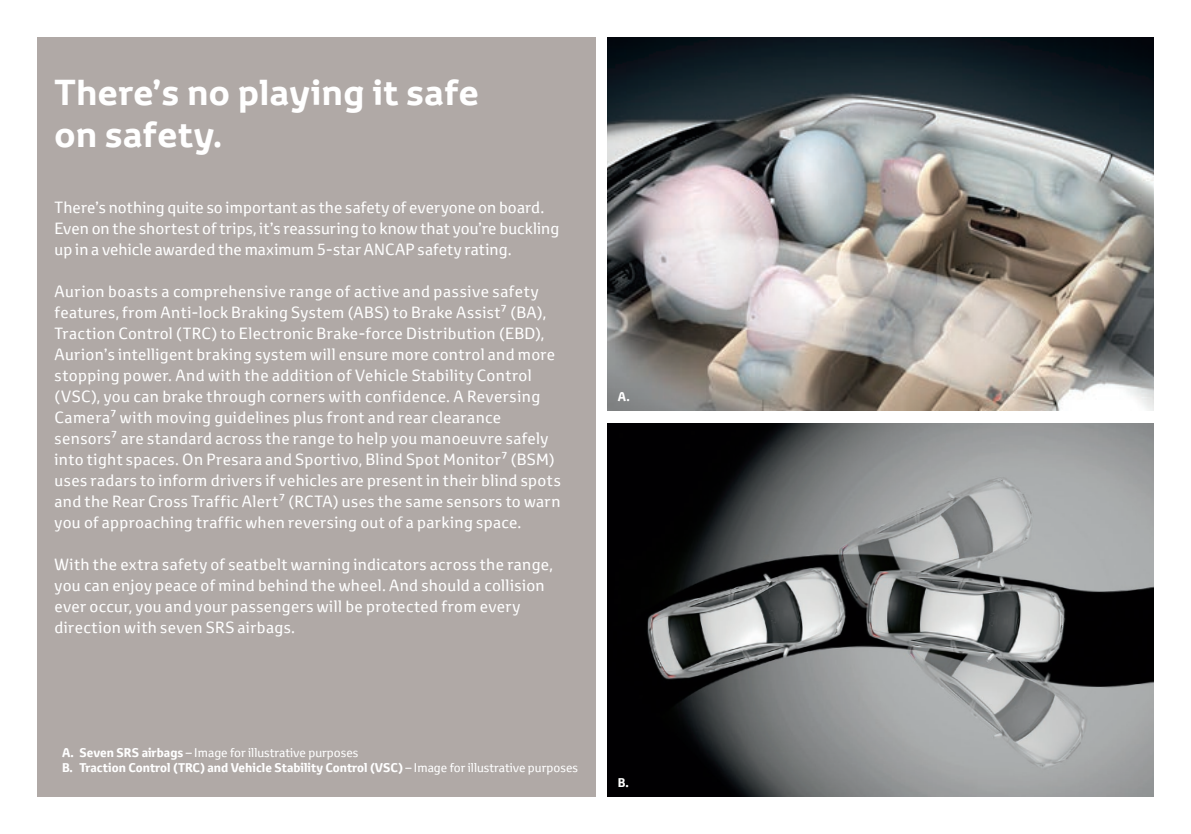
<style>
.page{position:relative;width:1191px;height:834px;background:#fff}
.page>*{position:absolute;margin:0;border:0;box-sizing:border-box;transform-origin:0 0}
.t1{font:700 35px/42px "Toyota Display";letter-spacing:.015em;color:#fff}
.t2{font:15.75px/21px "Toyota Text";letter-spacing:.02em;color:#fff}
.t3{font:700 12.25px/14.7px "Toyota Text";color:#fff}
.s1{font-weight:400}
</style>
<div class="page">
<img style="left:608px;top:37px;width:545px;height:373px">
<div style="left:37px;top:37px;width:558px;height:759px;background:#b0a9a6"></div>
<img style="left:608px;top:423px;width:545px;height:373px">
<h1 class="t1" style="left:55px;top:71px;width:426px">There’s no playing it safe on safety.</h1>
<p class="t2" style="left:55px;top:196px;width:506px">There’s nothing quite so important as the safety of everyone on board.<br>Even on the shortest of trips, it’s reassuring to know that you’re buckling up in a vehicle awarded the maximum 5-star ANCAP safety rating.</p>
<p class="t2" style="left:55px;top:280px;width:508px">Aurion boasts a comprehensive range of active and passive safety features, from Anti-lock Braking System (ABS) to Brake Assist7 (BA), Traction Control (TRC) to Electronic Brake-force Distribution (EBD), Aurion’s intelligent braking system will ensure more control and more stopping power. And with the addition of Vehicle Stability Control (VSC), you can brake through corners with confidence. A Reversing Camera7 with moving guidelines plus front and rear clearance sensors7 are standard across the range to help you manoeuvre safely into tight spaces. On Presara and Sportivo, Blind Spot Monitor7 (BSM) uses radars to inform drivers if vehicles are present in their blind spots and the Rear Cross Traffic Alert7 (RCTA) uses the same sensors to warn you of approaching traffic when reversing out of a parking space.</p>
<p class="t2" style="left:55px;top:553px;width:499px">With the extra safety of seatbelt warning indicators across the range, you can enjoy peace of mind behind the wheel. And should a collision ever occur, you and your passengers will be protected from every direction with seven SRS airbags.</p>
<p class="t3" style="left:618px;top:389px;width:14px">A.</p>
<p class="t3" style="left:62px;top:745px;width:517px">A. Seven SRS airbags <span class="s1">– Image for illustrative purposes<br></span>B. Traction Control (TRC) and Vehicle Stability Control (VSC) <span class="s1">– Image for illustrative purposes</span></p>
<p class="t3" style="left:618px;top:775px;width:12px">B.</p>
</div>
